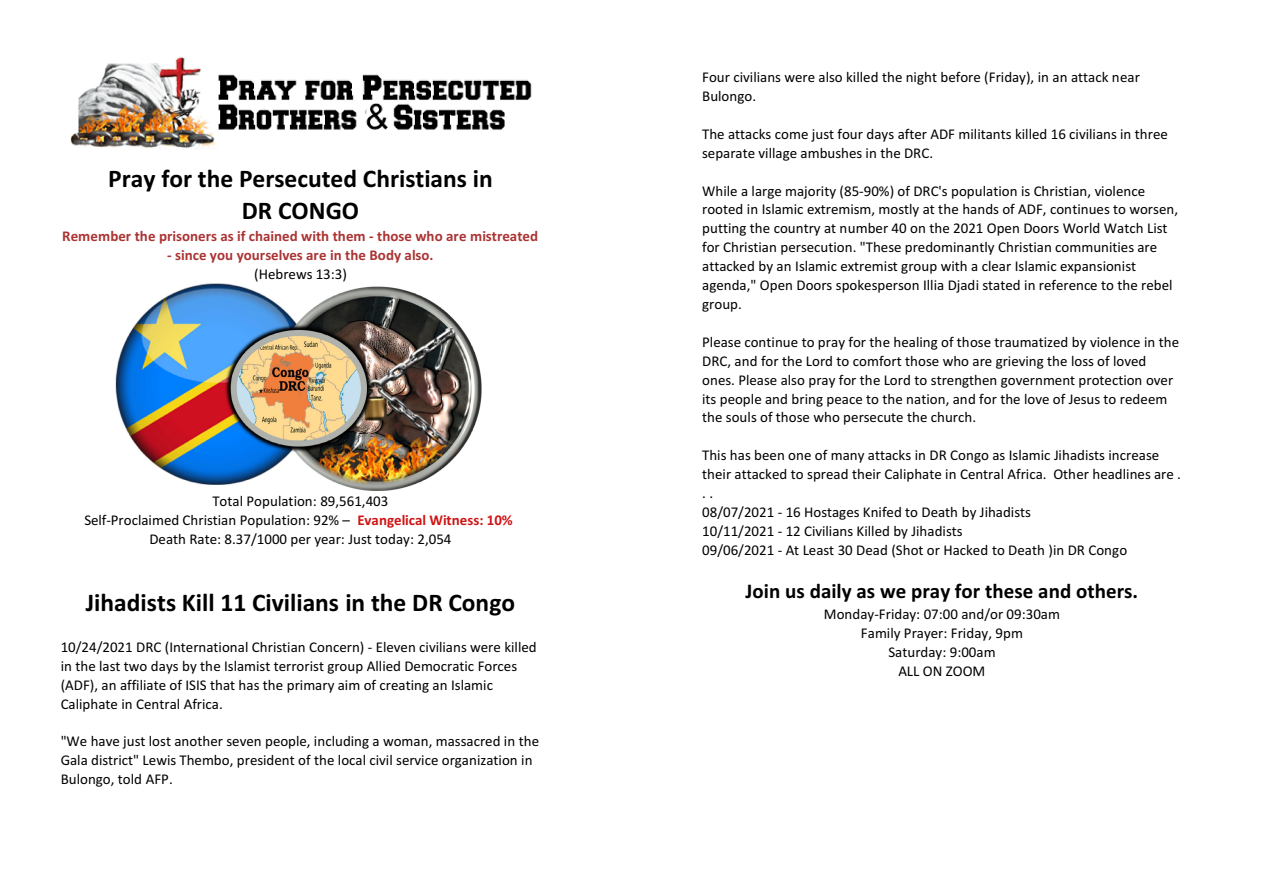
<style>
.page{position:relative;width:1263px;height:893px;background:#fff}
.page>*{position:absolute;margin:0;border:0;box-sizing:border-box;transform-origin:0 0}
.t1{font:700 25.5px/32.2px "Calibri";color:#000;text-align:center}
.t2{font:700 21px "Calibri";color:#000}
.t3{font:15px/18.9px "Calibri";color:#000}
.t4{font:700 15px "Calibri";color:#ab3333}
.s1{font-weight:700;color:#cf1414}
</style>
<div class="page">
<img style="left:70px;top:57px;width:462px;height:92px">
<img style="left:115px;top:283px;width:367px;height:208px">
<h1 class="t1" style="left:108px;top:164px;width:386px">Pray for the Persecuted Christians in<br>DR CONGO</h1>
<p class="t4" style="left:62px;top:230px;width:477px">Remember the prisoners as if chained with them - those who are mistreated</p>
<p class="t4" style="left:167px;top:249px;width:268px">- since you yourselves are in the Body also.</p>
<p class="t3" style="left:254px;top:266px;width:94px">(Hebrews 13:3)</p>
<p class="t3" style="left:84px;top:493px;width:430px;text-align:center">Total Population: 89,561,403<br>Self-Proclaimed Christian Population: 92% – <span class="s1">Evangelical Witness: 10%<br></span>Death Rate: 8.37/1000 per year: Just today: 2,054</p>
<h1 class="t1" style="left:86px;top:588px;width:431px">Jihadists Kill 11 Civilians in the DR Congo</h1>
<p class="t3" style="left:61px;top:639px;width:477px">10/24/2021 DRC (International Christian Concern) - Eleven civilians were killed in the last two days by the Islamist terrorist group Allied Democratic Forces (ADF), an affiliate of ISIS that has the primary aim of creating an Islamic Caliphate in Central Africa.</p>
<p class="t3" style="left:61px;top:733px;width:480px">"We have just lost another seven people, including a woman, massacred in the<br>Gala district" Lewis Thembo, president of the local civil service organization in<br>Bulongo, told AFP.</p>
<p class="t3" style="left:702px;top:69px;width:439px">Four civilians were also killed the night before (Friday), in an attack near<br>Bulongo.</p>
<p class="t3" style="left:702px;top:126px;width:467px">The attacks come just four days after ADF militants killed 16 civilians in three separate village ambushes in the DRC.</p>
<p class="t3" style="left:702px;top:182px;width:477px">While a large majority (85-90%) of DRC's population is Christian, violence rooted in Islamic extremism, mostly at the hands of ADF, continues to worsen, putting the country at number 40 on the 2021 Open Doors World Watch List for Christian persecution. "These predominantly Christian communities are attacked by an Islamic extremist group with a clear Islamic expansionist agenda," Open Doors spokesperson Illia Djadi stated in reference to the rebel group.</p>
<p class="t3" style="left:702px;top:334px;width:478px">Please continue to pray for the healing of those traumatized by violence in the DRC, and for the Lord to comfort those who are grieving the loss of loved ones. Please also pray for the Lord to strengthen government protection over its people and bring peace to the nation, and for the love of Jesus to redeem the souls of those who persecute the church.</p>
<p class="t3" style="left:702px;top:447px;width:480px">This has been one of many attacks in DR Congo as Islamic Jihadists increase their attacked to spread their Caliphate in Central Africa. Other headlines are . . .<br>08/07/2021 - 16 Hostages Knifed to Death by Jihadists<br>10/11/2021 - 12 Civilians Killed by Jihadists<br>09/06/2021 - At Least 30 Dead (Shot or Hacked to Death )in DR Congo</p>
<h2 class="t2" style="left:745px;top:583px;width:394px">Join us daily as we pray for these and others.</h2>
<p class="t3" style="left:824px;top:606px;width:238px;text-align:center">Monday-Friday: 07:00 and/or 09:30am<br>Family Prayer: Friday, 9pm<br>Saturday: 9:00am<br>ALL ON ZOOM</p>
</div>
